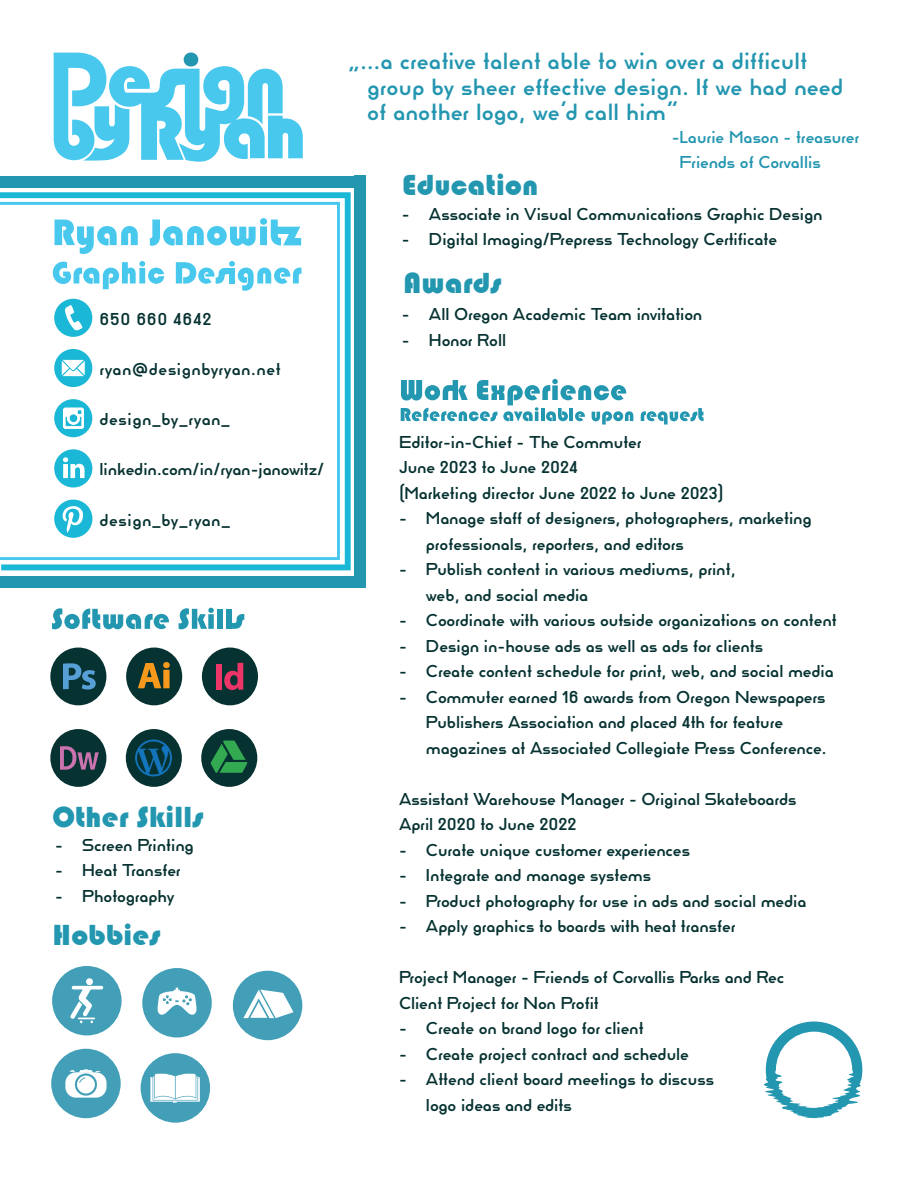
<style>
.page{position:relative;width:918px;height:1188px;background:#fff}
.page>*{position:absolute;margin:0;border:0;box-sizing:border-box;transform-origin:0 0}
.t1{font:30px "Bauhaus 93";letter-spacing:.01em;color:#2396b0}
.t2{font:22.5px/25.5px "Reross Quadratic";letter-spacing:.015em;color:#2396b0}
.t3{font:16.5px/25.5px "Reross Quadratic";color:#073232}
.t4{font:16.5px "Reross Quadratic";letter-spacing:.035em;color:#073232}
.t5{font:16.5px/25.5px "Reross Quadratic";color:#2396b0}
.t6{font:16.5px "Reross Quadratic";letter-spacing:.025em;color:#073232}
.t7{font:16.5px "Reross Quadratic";letter-spacing:-.02em;color:#073232}
</style>
<div class="page">
<div style="left:0;top:176px;width:366px;height:11px;background:#2396b0"></div>
<div style="left:0;top:576px;width:366px;height:12px;background:#2396b0"></div>
<svg style="left:0;top:192px;width:351px;height:378px"></svg>
<svg style="left:0;top:202px;width:340px;height:358px"></svg>
<svg style="left:55px;top:220px;width:83px;height:34px"></svg>
<svg style="left:150px;top:218px;width:151px;height:28px"></svg>
<svg style="left:53px;top:261px;width:111px;height:28px"></svg>
<svg style="left:176px;top:261px;width:126px;height:30px"></svg>
<svg style="left:52px;top:608px;width:117px;height:21px"></svg>
<svg style="left:179px;top:608px;width:35px;height:21px"></svg>
<div style="left:217px;top:609px;width:6px;height:20px;background:#2396b0"></div>
<div style="left:226px;top:609px;width:6px;height:20px;background:#2396b0"></div>
<svg style="left:232px;top:614px;width:12px;height:15px"></svg>
<svg style="left:54px;top:52px;width:249px;height:110px"></svg>
<svg style="left:641px;top:408px;width:63px;height:17px"></svg>
<svg style="left:401px;top:379px;width:232px;height:46px"></svg>
<div style="left:50px;top:648px;width:56px;height:57px;background:#073232;border-radius:50%"></div>
<svg style="left:63px;top:663px;width:33px;height:27px"></svg>
<div style="left:126px;top:648px;width:56px;height:57px;background:#073232;border-radius:50%"></div>
<svg style="left:138px;top:662px;width:32px;height:26px"></svg>
<div style="left:202px;top:648px;width:56px;height:57px;background:#073232;border-radius:50%"></div>
<svg style="left:224px;top:663px;width:19px;height:28px"></svg>
<div style="left:216px;top:664px;width:6px;height:26px;background:#ee3568"></div>
<div style="left:50px;top:729px;width:56px;height:58px;background:#073232;border-radius:50%"></div>
<svg style="left:60px;top:746px;width:39px;height:24px"></svg>
<div style="left:126px;top:729px;width:56px;height:58px;background:#073232;border-radius:50%"></div>
<svg style="left:135px;top:739px;width:37px;height:38px"></svg>
<div style="left:201px;top:729px;width:56px;height:58px;background:#073232;border-radius:50%"></div>
<svg style="left:211px;top:741px;width:36px;height:32px"></svg>
<div style="left:54px;top:299px;width:38px;height:38px;background:#1ab8d6;border-radius:50%"></div>
<svg style="left:65px;top:305px;width:18px;height:26px"></svg>
<div style="left:54px;top:349px;width:38px;height:38px;background:#1ab8d6;border-radius:50%"></div>
<svg style="left:62px;top:360px;width:23px;height:16px"></svg>
<div style="left:54px;top:399px;width:38px;height:38px;background:#1ab8d6;border-radius:50%"></div>
<svg style="left:63px;top:408px;width:21px;height:21px"></svg>
<div style="left:54px;top:449px;width:38px;height:38px;background:#1ab8d6;border-radius:50%"></div>
<svg style="left:63px;top:457px;width:22px;height:21px"></svg>
<div style="left:54px;top:500px;width:38px;height:38px;background:#1ab8d6;border-radius:50%"></div>
<svg style="left:62px;top:506px;width:22px;height:27px"></svg>
<svg style="left:764px;top:1022px;width:99px;height:96px"></svg>
<div style="left:354px;top:176px;width:12px;height:402px;background:#2396b0"></div>
<div style="left:52px;top:966px;width:70px;height:69px;background:#429fb7;border-radius:50%"></div>
<div style="left:86px;top:978px;width:7px;height:7px;background:#fff;border-radius:50%"></div>
<svg style="left:70px;top:986px;width:33px;height:37px"></svg>
<div style="left:142px;top:968px;width:70px;height:70px;background:#429fb7;border-radius:50%"></div>
<svg style="left:157px;top:988px;width:40px;height:27px"></svg>
<div style="left:233px;top:971px;width:69px;height:69px;background:#429fb7;border-radius:50%"></div>
<div style="left:51px;top:1049px;width:70px;height:69px;background:#429fb7;border-radius:50%"></div>
<div style="left:65px;top:1072px;width:42px;height:26px;background:#fff;border-radius:10px"></div>
<svg style="left:70px;top:1069px;width:30px;height:27px"></svg>
<div style="left:141px;top:1053px;width:69px;height:70px;background:#429fb7;border-radius:50%"></div>
<svg style="left:150px;top:1073px;width:50px;height:30px"></svg>
<svg style="left:243px;top:990px;width:50px;height:28px"></svg>
<p class="t4" style="left:99px;top:308px;width:114px">650 660 4642</p>
<p class="t6" style="left:99px;top:358px;width:183px">ryan@designbyryan.net</p>
<p class="t4" style="left:99px;top:408px;width:132px">design_by_ryan_</p>
<p class="t3" style="left:100px;top:457px;width:226px">linkedin.com/in/ryan-janowitz/</p>
<p class="t4" style="left:100px;top:509px;width:132px">design_by_ryan_</p>
<h1 class="t1" style="left:52px;top:800px;width:153px">Other Skills</h1>
<p class="t3" style="left:55px;top:832px;width:140px">- Screen Printing</p>
<p class="t3" style="left:55px;top:858px;width:127px">- Heat Transfer</p>
<p class="t3" style="left:55px;top:883px;width:121px">- Photography</p>
<h1 class="t1" style="left:52px;top:918px;width:109px">Hobbies</h1>
<h2 class="t2" style="left:367px;top:48px;width:478px;text-indent:-19px">“...a creative talent able to win over a difficult group by sheer effective design. If we had need of another logo, we’d call him”</h2>
<h1 class="t1" style="left:402px;top:168px;width:138px">Education</h1>
<p class="t5" style="left:680px;top:124px;width:181px;text-indent:-8px">-Laurie Mason - treasurer<br>Friends of Corvallis</p>
<p class="t3" style="left:402px;top:201px;width:422px">- Associate in Visual Communications Graphic Design</p>
<p class="t3" style="left:402px;top:226px;width:377px">- Digital Imaging/Prepress Technology Certificate</p>
<h1 class="t1" style="left:404px;top:266px;width:99px">Awards</h1>
<p class="t3" style="left:402px;top:301px;width:302px">- All Oregon Academic Team invitation</p>
<p class="t7" style="left:402px;top:329px;width:106px">- Honor Roll</p>
<p class="t3" style="left:399px;top:429px;width:326px">Editor-in-Chief - The Commuter<br>June 2023 to June 2024<br>(Marketing director June 2022 to June 2023)</p>
<p class="t3" style="left:426px;top:506px;width:387px;text-indent:-27px">- Manage staff of designers, photographers, marketing professionals, reporters, and editors</p>
<p class="t3" style="left:426px;top:557px;width:311px;text-indent:-27px">- Publish content in various mediums, print, web, and social media</p>
<p class="t3" style="left:399px;top:608px;width:439px">- Coordinate with various outside organizations on content</p>
<p class="t3" style="left:399px;top:633px;width:366px">- Design in-house ads as well as ads for clients</p>
<p class="t3" style="left:399px;top:659px;width:436px">- Create content schedule for print, web, and social media</p>
<p class="t3" style="left:426px;top:684px;width:402px;text-indent:-27px">- Commuter earned 16 awards from Oregon Newspapers<br>Publishers Association and placed 4th for feature magazines at Associated Collegiate Press Conference.</p>
<p class="t3" style="left:399px;top:786px;width:399px">Assistant Warehouse Manager - Original Skateboards<br>April 2020 to June 2022</p>
<p class="t3" style="left:399px;top:837px;width:293px">- Curate unique customer experiences</p>
<p class="t3" style="left:399px;top:863px;width:254px">- Integrate and manage systems</p>
<p class="t3" style="left:399px;top:888px;width:409px">- Product photography for use in ads and social media</p>
<p class="t3" style="left:399px;top:914px;width:338px">- Apply graphics to boards with heat transfer</p>
<p class="t3" style="left:399px;top:965px;width:387px">Project Manager - Friends of Corvallis Parks and Rec<br>Client Project for Non Profit</p>
<p class="t3" style="left:399px;top:1015px;width:246px">- Create on brand logo for client</p>
<p class="t3" style="left:399px;top:1041px;width:292px">- Create project contract and schedule</p>
<p class="t3" style="left:426px;top:1066px;width:290px;text-indent:-27px">- Attend client board meetings to discuss logo ideas and edits</p>
</div>
